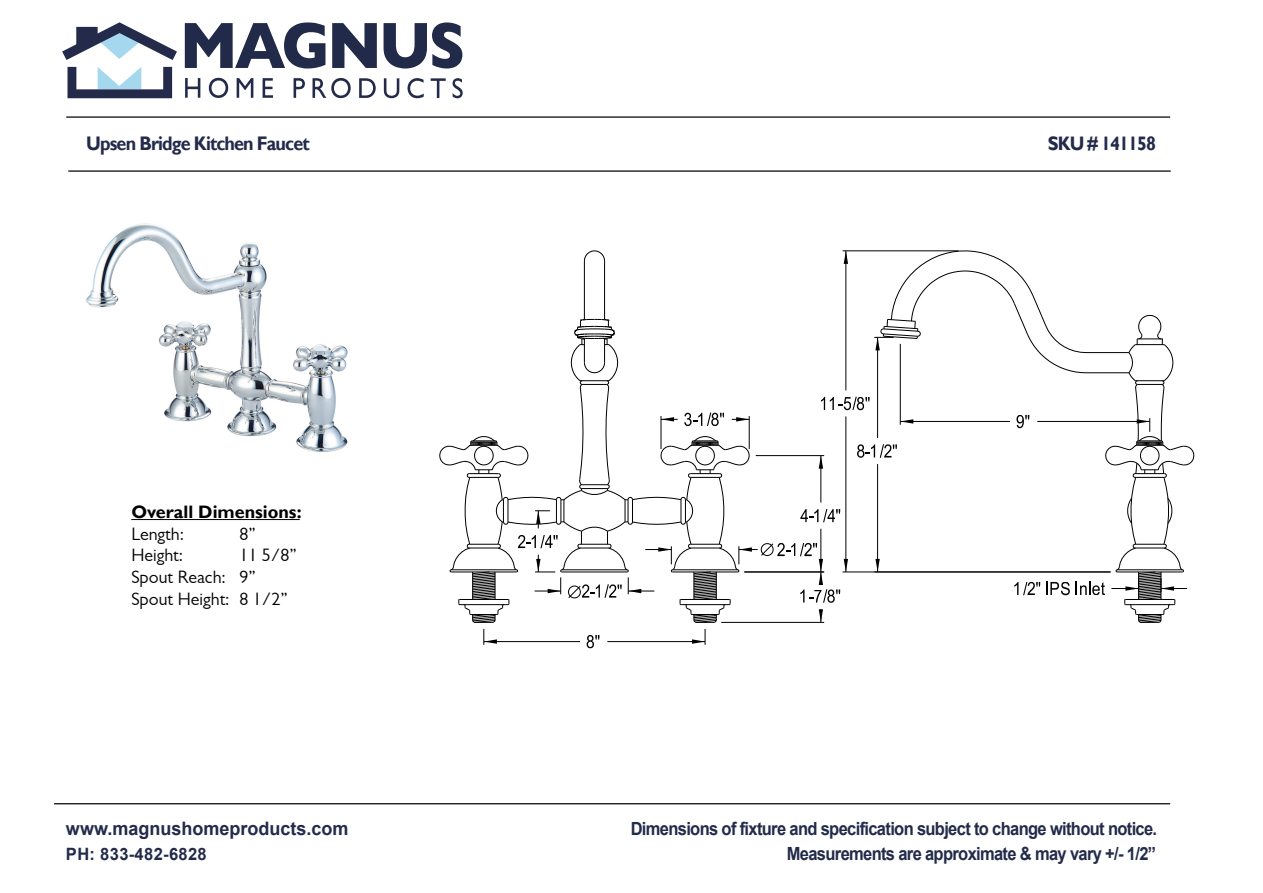
<style>
.page{position:relative;width:1263px;height:893px;background:#fff}
.page>*{position:absolute;margin:0;border:0;box-sizing:border-box;transform-origin:0 0}
.t1{font:700 19.65px "Gill Sans";letter-spacing:-.05em;color:#232a4a;scale:.92 1}
.t2{font:700 19.5px "Gill Sans";letter-spacing:-.05em;color:#232a4a;scale:.92 1}
.t3{font:700 18.6px "Arial";color:#232b4a}
.t4{font:700 18.15px/24.6px "Arial";letter-spacing:-.04em;color:#232b4a;text-align:right;scale:.91 1}
.t5{font:18px/21.6px "Gill Sans";color:#000}
.t6{font:700 18px "Gill Sans";color:#000}
.t7{font:700 16.95px "Arial";letter-spacing:.02em;color:#232b4a}
</style>
<div class="page">
<hr style="left:66px;top:116px;width:1104px;height:2px;background:#272626">
<hr style="left:68px;top:170px;width:1103px;height:2px;background:#272626">
<hr style="left:54px;top:803px;width:1116px;height:1px;background:#272626">
<svg style="left:62px;top:22px;width:115px;height:38px"></svg>
<svg style="left:67px;top:67px;width:105px;height:31px"></svg>
<svg style="left:185px;top:22px;width:140px;height:47px"></svg>
<svg style="left:332px;top:23px;width:45px;height:45px"></svg>
<svg style="left:384px;top:22px;width:78px;height:47px"></svg>
<svg style="left:185px;top:78px;width:15px;height:20px"></svg>
<svg style="left:209px;top:78px;width:19px;height:20px"></svg>
<svg style="left:237px;top:78px;width:16px;height:20px"></svg>
<svg style="left:263px;top:78px;width:10px;height:20px"></svg>
<svg style="left:294px;top:78px;width:11px;height:20px"></svg>
<svg style="left:312px;top:78px;width:39px;height:20px"></svg>
<svg style="left:359px;top:78px;width:17px;height:20px"></svg>
<svg style="left:384px;top:78px;width:15px;height:20px"></svg>
<svg style="left:407px;top:78px;width:17px;height:20px"></svg>
<svg style="left:431px;top:78px;width:15px;height:20px"></svg>
<svg style="left:452px;top:78px;width:11px;height:20px"></svg>
<hr style="left:131px;top:519px;width:169px;height:1px;background:#000">
<img style="left:86px;top:223px;width:262px;height:229px">
<svg style="left:587px;top:635px;width:12px;height:13px"></svg>
<hr style="left:484px;top:641px;width:96px;height:1px;background:#000">
<svg style="left:483px;top:629px;width:14px;height:16px"></svg>
<hr style="left:607px;top:641px;width:98px;height:1px;background:#000">
<svg style="left:692px;top:629px;width:14px;height:16px"></svg>
<svg style="left:439px;top:250px;width:755px;height:373px"></svg>
<p class="t1" style="left:86px;top:132px;width:244px">Upsen Bridge Kitchen Faucet</p>
<p class="t2" style="left:1048px;top:132px;width:119px">SKU # 141158</p>
<p class="t6" style="left:131px;top:502px;width:172px">Overall Dimensions:</p>
<p class="t5" style="left:131px;top:523px;width:54px">Length:</p>
<p class="t5" style="left:239px;top:523px;width:18px">8”</p>
<p class="t5" style="left:131px;top:544px;width:53px">Height:</p>
<p class="t5" style="left:131px;top:544px;width:167px;text-indent:108px">11 5/8”<br>Spout Reach: 9”<br>Spout Height: 8 1/2”</p>
<p class="t3" style="left:66px;top:816px;width:284px">www.magnushomeproducts.com</p>
<p class="t7" style="left:66px;top:842px;width:142px">PH: 833-482-6828</p>
<p class="t4" style="left:631px;top:816px;width:580px">Dimensions of fixture and specification subject to change without notice.<br>Measurements are approximate &amp; may vary +/- 1/2”</p>
</div>
